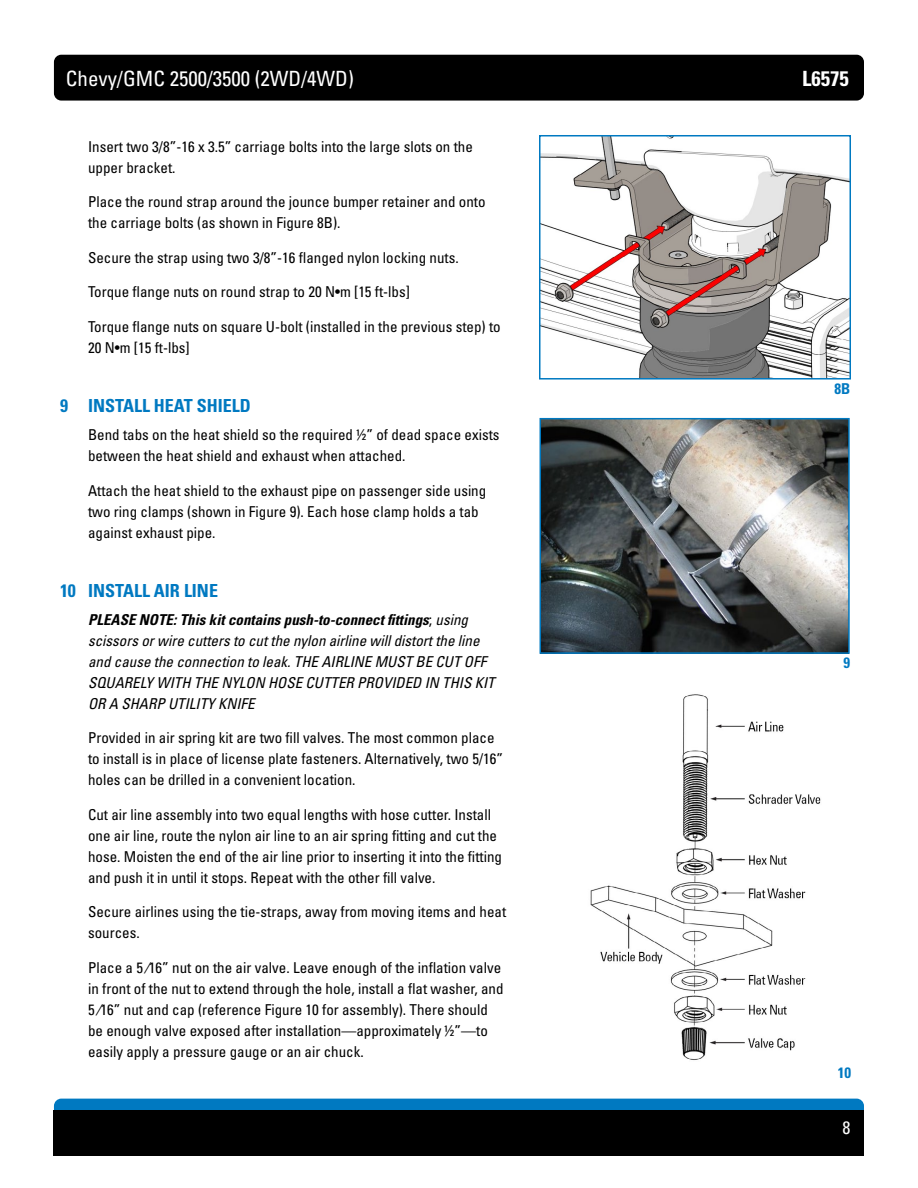
<style>
.page{position:relative;width:918px;height:1188px;background:#fff}
.page>*{position:absolute;margin:0;border:0;box-sizing:border-box;transform-origin:0 0}
.t1{font:condensed 21px "Univers LT Std";color:#fff}
.t2{font:700 condensed 21px "Univers LT Std";color:#fff}
.t3{font:700 condensed 18px "Univers LT Std";color:#0079c1}
.t4{font:condensed 18px "Univers LT Std";color:#fff}
.t5{font:condensed 15px/21px "Univers LT Std";color:#000}
.t6{font:italic condensed 15px/21px "Univers LT Std";color:#000}
.t7{font:700 condensed 15px "Univers LT Std";color:#0079c1}
.s1{font-weight:700}
.s2{font-style:normal}
</style>
<div class="page">
<div style="left:54px;top:55px;width:810px;height:46px;background:#000;border-radius:7px"></div>
<div style="left:54px;top:1099px;width:810px;height:45px;background:#0079c1;border-radius:7px"></div>
<div style="left:54px;top:1110px;width:810px;height:46px;background:#000"></div>
<img style="left:542px;top:138px;width:306px;height:239px">
<div style="left:539px;top:135px;width:312px;height:245px;border:2px solid #0079c1"></div>
<img style="left:543px;top:421px;width:304px;height:230px">
<div style="left:540px;top:418px;width:310px;height:236px;border:2px solid #0079c1"></div>
<img style="left:590px;top:694px;width:231px;height:366px">
<h1 class="t1" style="left:66px;top:65px;width:290px">Chevy/GMC 2500/3500 (2WD/4WD)</h1>
<h1 class="t2" style="left:802px;top:65px;width:48px">L6575</h1>
<p class="t5" style="left:88px;top:136px;width:386px">Insert two 3/8”-16 x 3.5” carriage bolts into the large slots on the upper bracket.</p>
<p class="t5" style="left:88px;top:191px;width:399px">Place the round strap around the jounce bumper retainer and onto the carriage bolts (as shown in Figure 8B).</p>
<p class="t5" style="left:88px;top:247px;width:372px">Secure the strap using two 3/8”-16 flanged nylon locking nuts.</p>
<p class="t5" style="left:88px;top:281px;width:323px">Torque flange nuts on round strap to 20 N•m [15 ft-lbs]</p>
<p class="t5" style="left:88px;top:316px;width:414px">Torque flange nuts on square U-bolt (installed in the previous step) to<br>20 N•m [15 ft-lbs]</p>
<p class="t3" style="left:60px;top:395px;width:192px">9 INSTALL HEAT SHIELD</p>
<p class="t5" style="left:88px;top:424px;width:413px">Bend tabs on the heat shield so the required ½” of dead space exists between the heat shield and exhaust when attached.</p>
<p class="t5" style="left:88px;top:480px;width:400px">Attach the heat shield to the exhaust pipe on passenger side using two ring clamps (shown in Figure 9). Each hose clamp holds a tab against exhaust pipe.</p>
<p class="t3" style="left:60px;top:580px;width:160px">10 INSTALL AIR LINE</p>
<p class="t6" style="left:88px;top:609px;width:408px"><span class="s1">PLEASE NOTE: This kit contains push-to-connect fittings</span><span class="s2">;</span> using scissors or wire cutters to cut the nylon airline will distort the line and cause the connection to leak. THE AIRLINE MUST BE CUT OFF SQUARELY WITH THE NYLON HOSE CUTTER PROVIDED IN THIS KIT OR A SHARP UTILITY KNIFE</p>
<p class="t5" style="left:88px;top:727px;width:417px">Provided in air spring kit are two fill valves. The most common place to install is in place of license plate fasteners. Alternatively, two 5/16” holes can be drilled in a convenient location.</p>
<p class="t5" style="left:88px;top:804px;width:416px">Cut air line assembly into two equal lengths with hose cutter. Install one air line, route the nylon air line to an air spring fitting and cut the hose. Moisten the end of the air line prior to inserting it into the fitting and push it in until it stops. Repeat with the other fill valve.</p>
<p class="t5" style="left:88px;top:901px;width:420px">Secure airlines using the tie-straps, away from moving items and heat sources.</p>
<p class="t5" style="left:88px;top:957px;width:417px">Place a 5 ⁄16” nut on the air valve. Leave enough of the inflation valve in front of the nut to extend through the hole, install a flat washer, and 5 ⁄16” nut and cap (reference Figure 10 for assembly). There should be enough valve exposed after installation—approximately ½”—to easily apply a pressure gauge or an air chuck.</p>
<p class="t7" style="left:834px;top:380px;width:17px">8B</p>
<p class="t7" style="left:843px;top:654px;width:8px">9</p>
<p class="t7" style="left:838px;top:1063px;width:15px">10</p>
<p class="t4" style="left:843px;top:1116px;width:9px">8</p>
</div>
